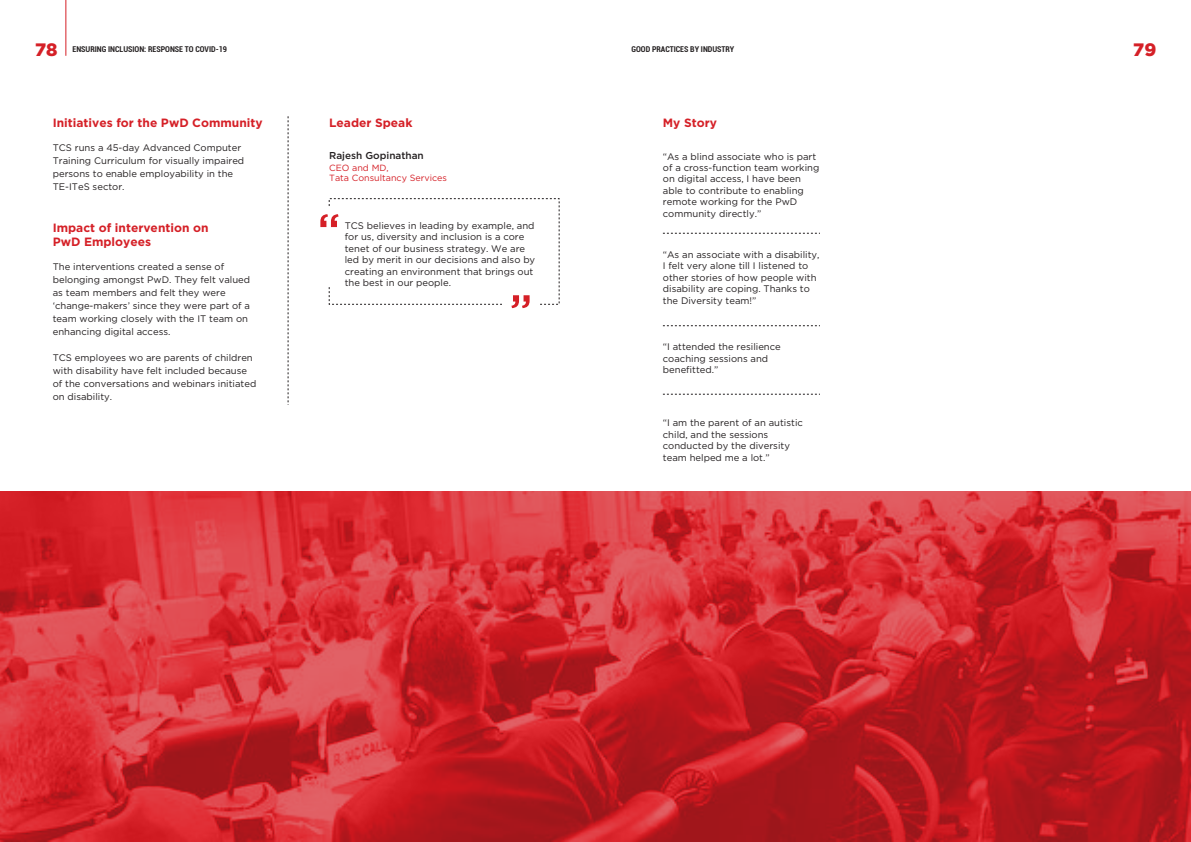
<style>
.page{position:relative;width:1191px;height:842px;background:#fff}
.page>*{position:absolute;margin:0;border:0;box-sizing:border-box;transform-origin:0 0}
.t1{font:900 18px "Gotham";color:#d52027}
.t2{font:700 12px/14px "Gotham";color:#d52027}
.t3{font:500 10px "Gotham";color:#231f20}
.t4{font:9.5px/11.4px "Gotham";color:#231f20}
.t5{font:9px/10px "Gotham";color:#d52027}
.t6{font:700 condensed 8px "Roboto";color:#231f20}
</style>
<div class="page">
<hr style="left:65px;top:0;width:1px;height:56px;background:#d52027">
<svg style="left:663px;top:233px;width:157px;height:1px"></svg>
<svg style="left:663px;top:325px;width:157px;height:1px"></svg>
<svg style="left:663px;top:394px;width:157px;height:1px"></svg>
<svg style="left:288px;top:116px;width:1px;height:289px"></svg>
<svg style="left:320px;top:198px;width:240px;height:110px"></svg>
<svg style="left:0;top:491px;width:1191px;height:351px;background:#cc2a31"></svg>
<h1 class="t1" style="left:35px;top:39px;width:24px">78</h1>
<h1 class="t1" style="left:1133px;top:39px;width:24px">79</h1>
<p class="t6" style="left:72px;top:44px;width:156px">ENSURING INCLUSION: RESPONSE TO COVID-19</p>
<p class="t6" style="left:632px;top:44px;width:104px">GOOD PRACTICES BY INDUSTRY</p>
<p class="t2" style="left:53px;top:116px;width:211px">Initiatives for the PwD Community</p>
<p class="t4" style="left:53px;top:141px;width:193px;line-height:13px">TCS runs a 45-day Advanced Computer Training Curriculum for visually impaired persons to enable employability in the TE-ITeS sector.</p>
<p class="t2" style="left:53px;top:220px;width:157px">Impact of intervention on<br>PwD Employees</p>
<p class="t4" style="left:53px;top:260px;width:199px;line-height:13px">The interventions created a sense of belonging amongst PwD. They felt valued as team members and felt they were ‘change-makers’ since they were part of a team working closely with the IT team on enhancing digital access.</p>
<p class="t4" style="left:53px;top:351px;width:205px;line-height:13px">TCS employees wo are parents of children with disability have felt included because of the conversations and webinars initiated on disability.</p>
<p class="t2" style="left:329px;top:116px;width:85px">Leader Speak</p>
<p class="t3" style="left:329px;top:149px;width:96px">Rajesh Gopinathan</p>
<p class="t5" style="left:329px;top:162px;width:119px">CEO and MD,<br>Tata Consultancy Services</p>
<p class="t4" style="left:345px;top:220px;width:192px">TCS believes in leading by example, and for us, diversity and inclusion is a core tenet of our business strategy. We are led by merit in our decisions and also by creating an environment that brings out the best in our people.</p>
<p class="t2" style="left:663px;top:116px;width:56px">My Story</p>
<p class="t4" style="left:663px;top:150px;width:158px">“As a blind associate who is part of a cross-function team working on digital access, I have been able to contribute to enabling remote working for the PwD community directly.”</p>
<p class="t4" style="left:663px;top:249px;width:158px">“As an associate with a disability,<br>I felt very alone till I listened to other stories of how people with disability are coping. Thanks to the Diversity team!”</p>
<p class="t4" style="left:663px;top:341px;width:119px">“I attended the resilience coaching sessions and benefitted.”</p>
<p class="t4" style="left:663px;top:417px;width:142px">“I am the parent of an autistic child, and the sessions conducted by the diversity team helped me a lot.”</p>
</div>
